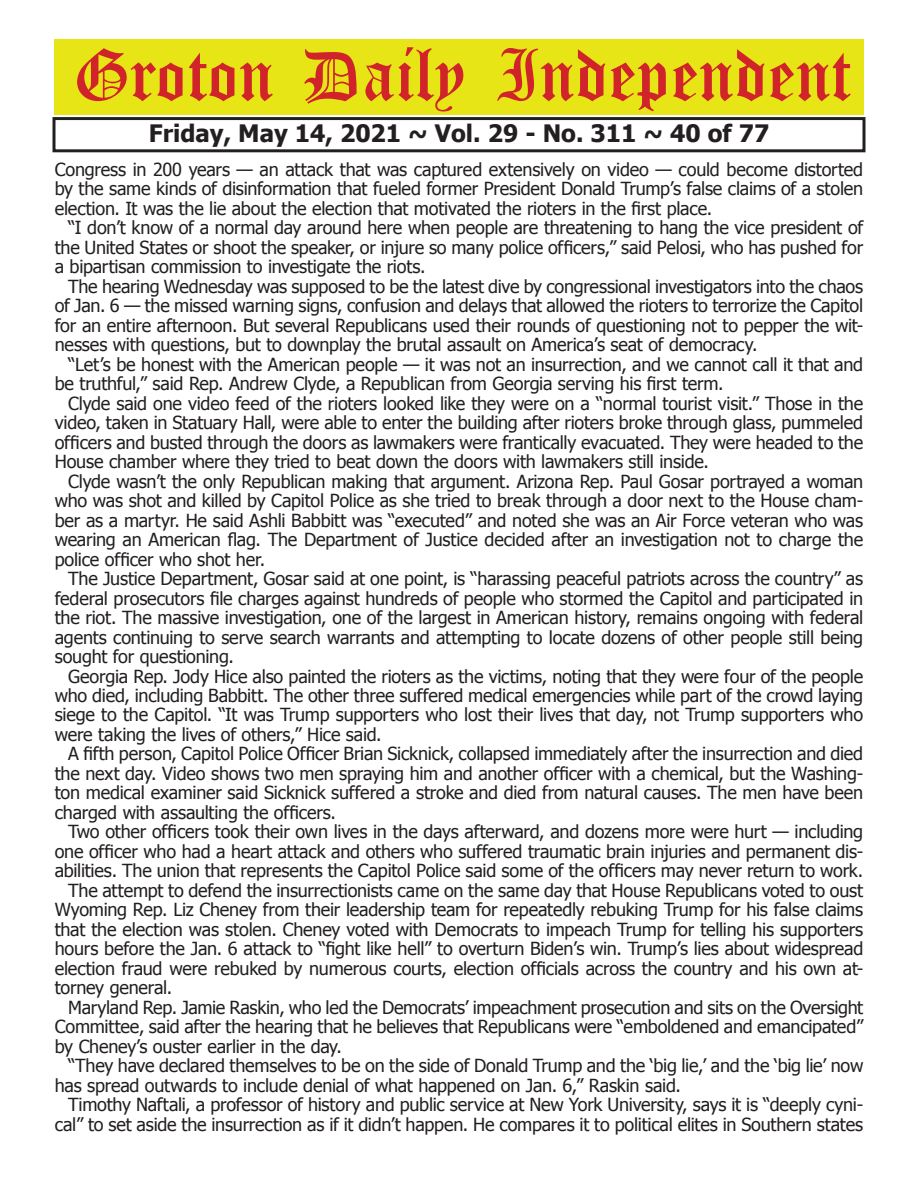
<style>
.page{position:relative;width:918px;height:1188px;background:#fff}
.page>*{position:absolute;margin:0;border:0;box-sizing:border-box;transform-origin:0 0}
.t1{font:54px "Old English Five";color:#d1232a}
.t2{font:700 24px "Tahoma";color:#231f20}
.t3{font:18px/19.5px "Tahoma";letter-spacing:-.01em;color:#231f20;text-align:justify}
</style>
<div class="page">
<div style="left:52px;top:117px;width:814px;height:35px;border:3px solid #231f20"></div>
<div style="left:54px;top:40px;width:810px;height:75px;background:#e7e515"></div>
<h1 class="t1" style="left:73px;top:50px;width:779px">Groton Daily Independent</h1>
<h2 class="t2" style="left:149px;top:116px;width:622px">Friday, May 14, 2021 ~ Vol. 29 - No. 311 ~ 40 of 77</h2>
<p class="t3" style="left:55px;top:159px;width:810px">Congress in 200 years — an attack that was captured extensively on video — could become distorted by the same kinds of disinformation that fueled former President Donald Trump’s false claims of a stolen election. It was the lie about the election that motivated the rioters in the first place.</p>
<p class="t3" style="left:55px;top:217px;width:810px;text-indent:14px">“I don’t know of a normal day around here when people are threatening to hang the vice president of the United States or shoot the speaker, or injure so many police officers,” said Pelosi, who has pushed for a bipartisan commission to investigate the riots.</p>
<p class="t3" style="left:55px;top:276px;width:810px;text-indent:14px">The hearing Wednesday was supposed to be the latest dive by congressional investigators into the chaos of Jan. 6 — the missed warning signs, confusion and delays that allowed the rioters to terrorize the Capitol for an entire afternoon. But several Republicans used their rounds of questioning not to pepper the wit&shy;nesses with questions, but to downplay the brutal assault on America’s seat of democracy.</p>
<p class="t3" style="left:55px;top:353px;width:810px;text-indent:14px">“Let’s be honest with the American people — it was not an insurrection, and we cannot call it that and be truthful,” said Rep. Andrew Clyde, a Republican from Georgia serving his first term.</p>
<p class="t3" style="left:55px;top:392px;width:810px;text-indent:14px">Clyde said one video feed of the rioters looked like they were on a “normal tourist visit.” Those in the video, taken in Statuary Hall, were able to enter the building after rioters broke through glass, pummeled officers and busted through the doors as lawmakers were frantically evacuated. They were headed to the House chamber where they tried to beat down the doors with lawmakers still inside.</p>
<p class="t3" style="left:55px;top:470px;width:810px;text-indent:14px">Clyde wasn’t the only Republican making that argument. Arizona Rep. Paul Gosar portrayed a woman who was shot and killed by Capitol Police as she tried to break through a door next to the House cham&shy;ber as a martyr. He said Ashli Babbitt was “executed” and noted she was an Air Force veteran who was wearing an American flag. The Department of Justice decided after an investigation not to charge the police officer who shot her.</p>
<p class="t3" style="left:55px;top:568px;width:810px;text-indent:14px">The Justice Department, Gosar said at one point, is “harassing peaceful patriots across the country” as federal prosecutors file charges against hundreds of people who stormed the Capitol and participated in the riot. The massive investigation, one of the largest in American history, remains ongoing with federal agents continuing to serve search warrants and attempting to locate dozens of other people still being sought for questioning.</p>
<p class="t3" style="left:55px;top:665px;width:810px;text-indent:14px">Georgia Rep. Jody Hice also painted the rioters as the victims, noting that they were four of the people who died, including Babbitt. The other three suffered medical emergencies while part of the crowd laying siege to the Capitol. “It was Trump supporters who lost their lives that day, not Trump supporters who were taking the lives of others,” Hice said.</p>
<p class="t3" style="left:55px;top:743px;width:810px;text-indent:14px">A fifth person, Capitol Police Officer Brian Sicknick, collapsed immediately after the insurrection and died the next day. Video shows two men spraying him and another officer with a chemical, but the Washing&shy;ton medical examiner said Sicknick suffered a stroke and died from natural causes. The men have been charged with assaulting the officers.</p>
<p class="t3" style="left:68px;top:821px;width:796px">Two other officers took their own lives in the days afterward, and dozens more were hurt — including</p>
<p class="t3" style="left:55px;top:841px;width:810px">one officer who had a heart attack and others who suffered traumatic brain injuries and permanent dis-</p>
<p class="t3" style="left:55px;top:860px;width:810px">abilities. The union that represents the Capitol Police said some of the officers may never return to work.</p>
<p class="t3" style="left:68px;top:880px;width:797px">The attempt to defend the insurrectionists came on the same day that House Republicans voted to oust</p>
<p class="t3" style="left:55px;top:899px;width:810px">Wyoming Rep. Liz Cheney from their leadership team for repeatedly rebuking Trump for his false claims</p>
<p class="t3" style="left:55px;top:919px;width:810px">that the election was stolen. Cheney voted with Democrats to impeach Trump for telling his supporters</p>
<p class="t3" style="left:55px;top:938px;width:810px">hours before the Jan. 6 attack to “fight like hell” to overturn Biden’s win. Trump’s lies about widespread</p>
<p class="t3" style="left:55px;top:958px;width:810px">election fraud were rebuked by numerous courts, election officials across the country and his own at-</p>
<p class="t3" style="left:55px;top:977px;width:119px">torney general.</p>
<p class="t3" style="left:68px;top:997px;width:797px">Maryland Rep. Jamie Raskin, who led the Democrats’ impeachment prosecution and sits on the Oversight</p>
<p class="t3" style="left:55px;top:1016px;width:810px">Committee, said after the hearing that he believes that Republicans were “emboldened and emancipated”</p>
<p class="t3" style="left:55px;top:1036px;width:289px">by Cheney’s ouster earlier in the day.</p>
<p class="t3" style="left:68px;top:1055px;width:797px">“They have declared themselves to be on the side of Donald Trump and the ‘big lie,’ and the ‘big lie’ now</p>
<p class="t3" style="left:55px;top:1075px;width:628px">has spread outwards to include denial of what happened on Jan. 6,” Raskin said.</p>
<p class="t3" style="left:68px;top:1094px;width:796px">Timothy Naftali, a professor of history and public service at New York University, says it is “deeply cyni-</p>
<p class="t3" style="left:55px;top:1114px;width:810px">cal” to set aside the insurrection as if it didn’t happen. He compares it to political elites in Southern states</p>
</div>
